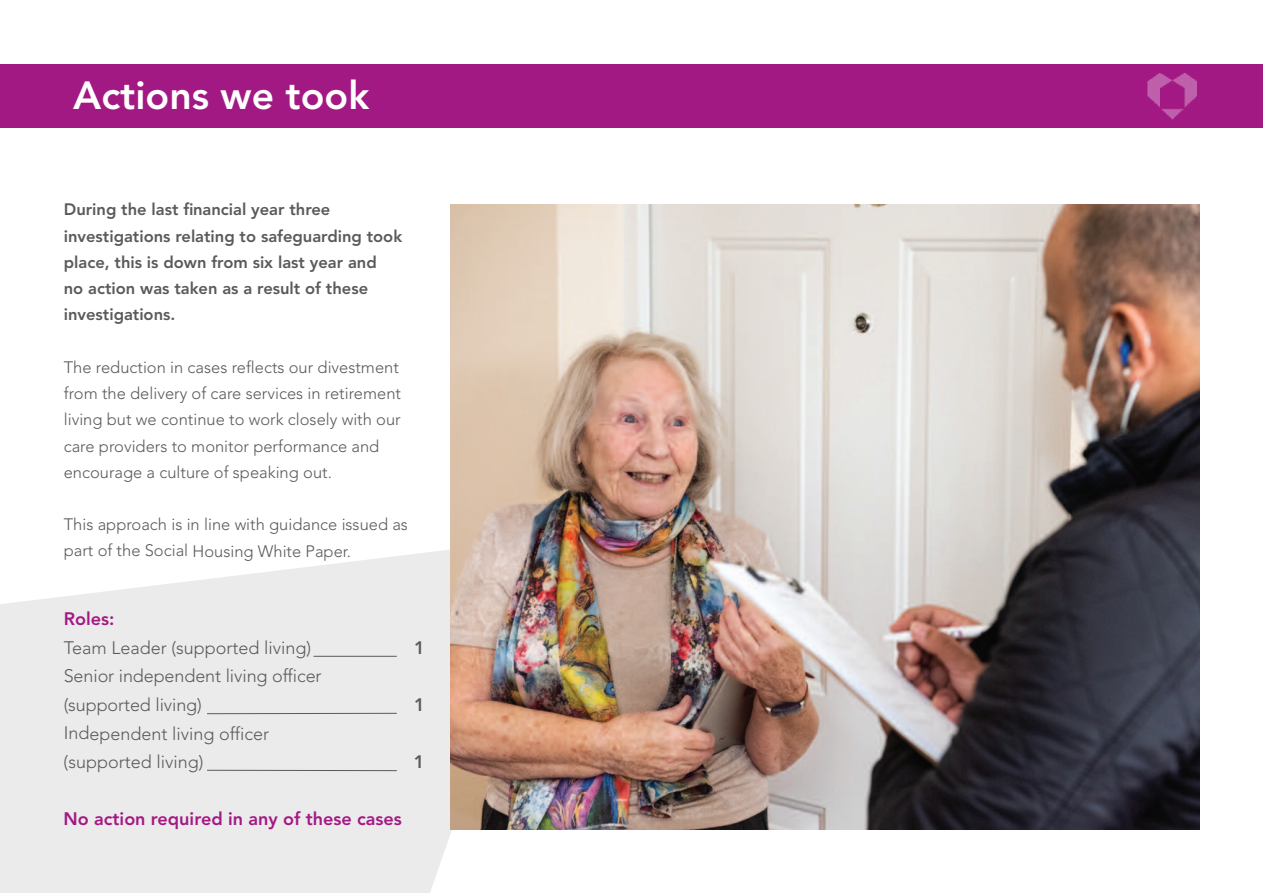
<style>
.page{position:relative;width:1263px;height:893px;background:#fff}
.page>*{position:absolute;margin:0;border:0;box-sizing:border-box;transform-origin:0 0}
.t1{font:800 39px "Avenir";color:#fff}
.t2{font:300 18px/28.7px "Avenir";color:#5a5a5d}
.t3{font:800 18px "Avenir";color:#a31984}
.t4{font:800 18px "Avenir";color:#5a5a5d}
.t5{font:300 16.5px/26.2px "Avenir";color:#5a5a5d}
.t6{font:800 16.5px/26.2px "Avenir";color:#5a5a5d}
</style>
<div class="page">
<svg style="left:0;top:537px;width:985px;height:356px;fill:#ecebeb"></svg>
<div style="left:0;top:64px;width:1263px;height:64px;background:#a31984"></div>
<hr style="left:313px;top:656px;width:84px;height:1px;background:#5a5a5d">
<hr style="left:207px;top:713px;width:190px;height:1px;background:#5a5a5d">
<hr style="left:207px;top:770px;width:190px;height:1px;background:#5a5a5d">
<img style="left:451px;top:204px;width:748px;height:625px">
<img style="left:1147px;top:74px;width:49px;height:45px">
<h1 class="t1" style="left:73px;top:65px;width:298px">Actions we took</h1>
<p class="t6" style="left:64px;top:197px;width:340px">During the last financial year three investigations relating to safeguarding took place, this is down from six last year and<br>no action was taken as a result of these investigations.</p>
<p class="t5" style="left:64px;top:354px;width:339px">The reduction in cases reflects our divestment from the delivery of care services in retirement living but we continue to work closely with our care providers to monitor performance and encourage a culture of speaking out.</p>
<p class="t5" style="left:64px;top:511px;width:346px">This approach is in line with guidance issued as part of the Social Housing White Paper.</p>
<p class="t3" style="left:64px;top:605px;width:52px">Roles:</p>
<p class="t2" style="left:64px;top:633px;width:249px">Team Leader (supported living)</p>
<p class="t4" style="left:414px;top:633px;width:12px">1</p>
<p class="t2" style="left:64px;top:662px;width:259px">Senior independent living officer (supported living)</p>
<p class="t4" style="left:414px;top:691px;width:12px">1</p>
<p class="t2" style="left:64px;top:719px;width:207px">Independent living officer (supported living)</p>
<p class="t4" style="left:414px;top:748px;width:12px">1</p>
<p class="t3" style="left:64px;top:805px;width:340px">No action required in any of these cases</p>
</div>
